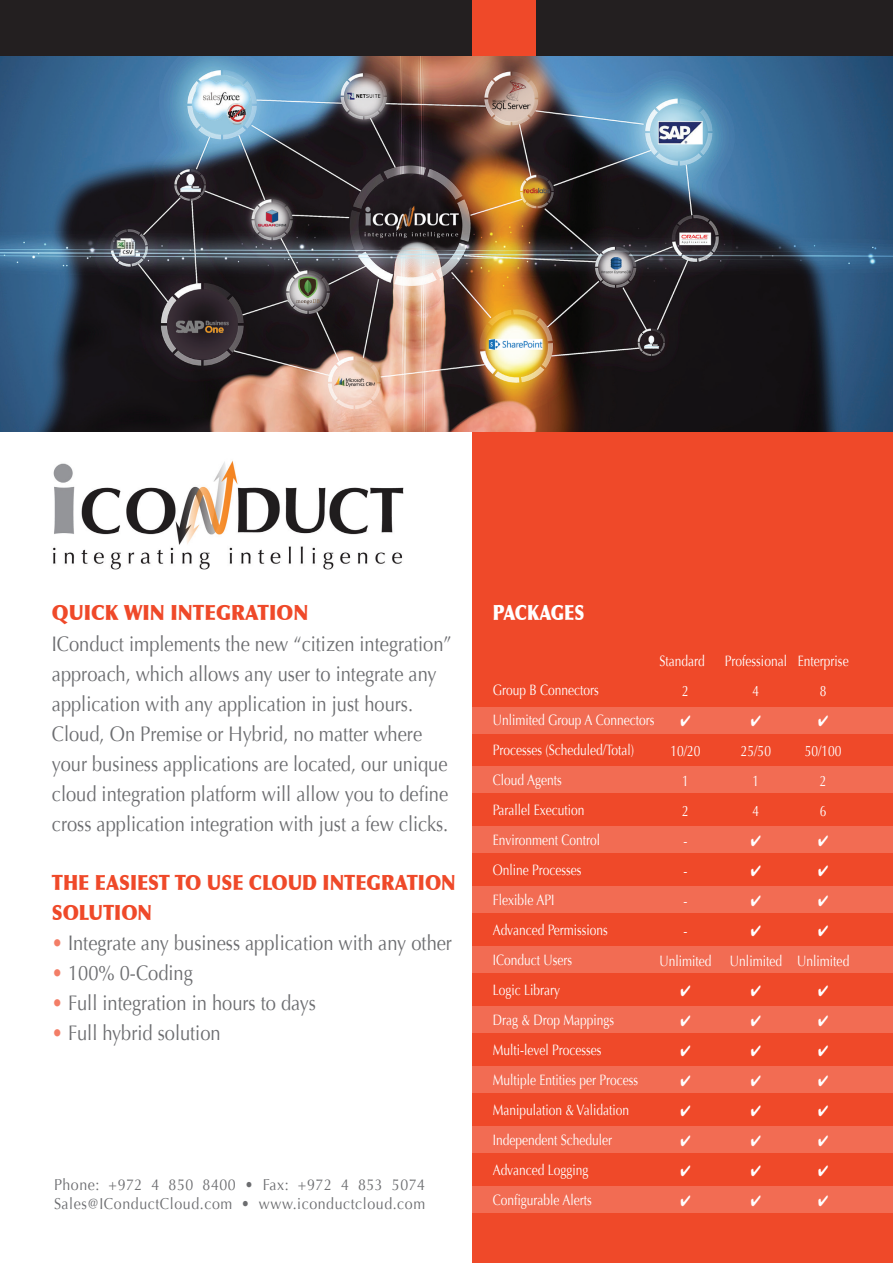
<style>
.page{position:relative;width:893px;height:1263px;background:#fff}
.page>*{position:absolute;margin:0;border:0;box-sizing:border-box;transform-origin:0 0}
.t1{font:21px/30px "Optima";color:#6c6d70;scale:.87 1}
.t2{font:900 21px/30px "Optima";color:#ef4929;scale:.87 1}
.t3{font:900 21px "Optima";color:#ef4929;scale:.9 1}
.t4{font:900 21px "Optima";color:#fff;scale:.8 1}
.t5{font:15.75px "Optima";letter-spacing:.04em;color:#6c6d70;scale:.9 1}
.t6{font:15px/30px "Optima";color:#fff;text-align:center;scale:.8 1}
.t7{font:15px/30px "Zapf Dingbats ITC";color:#fff;text-align:justify;scale:.8 1}
.s1{color:#f37e67}
</style>
<div class="page">
<div style="left:472px;top:410px;width:421px;height:853px;background:#ef4929"></div>
<div style="left:0;top:0;width:893px;height:56px;background:#231f20"></div>
<div style="left:472px;top:0;width:64px;height:56px;background:#ef4929"></div>
<img style="left:0;top:56px;width:893px;height:375px">
<img style="left:53px;top:460px;width:351px;height:110px">
<div style="left:472px;top:707px;width:421px;height:26px;background:#f26c53"></div>
<div style="left:472px;top:767px;width:421px;height:26px;background:#f26c53"></div>
<div style="left:472px;top:827px;width:421px;height:26px;background:#f26c53"></div>
<div style="left:472px;top:887px;width:421px;height:26px;background:#f26c53"></div>
<div style="left:472px;top:946px;width:421px;height:26px;background:#f26c53"></div>
<div style="left:472px;top:1006px;width:421px;height:26px;background:#f26c53"></div>
<div style="left:472px;top:1066px;width:421px;height:26px;background:#f26c53"></div>
<div style="left:472px;top:1126px;width:421px;height:26px;background:#f26c53"></div>
<div style="left:472px;top:1186px;width:421px;height:26px;background:#f26c53"></div>
<h1 class="t3" style="left:52px;top:600px;width:286px">QUICK WIN INTEGRATION</h1>
<p class="t1" style="left:52px;top:629px;width:461px">IConduct implements the new “citizen integration“ approach, which allows any user to integrate any application with any application in just hours.<br>Cloud, On Premise or Hybrid, no matter where your business applications are located, our unique cloud integration platform will allow you to define cross application integration with just a few clicks.</p>
<h1 class="t2" style="left:52px;top:867px;width:466px">THE EASIEST TO USE CLOUD INTEGRATION<br>SOLUTION</h1>
<h1 class="t1" style="left:52px;top:928px;width:461px"><span class="s1">•</span> Integrate any business application with any other</h1>
<h1 class="t1" style="left:52px;top:958px;width:164px"><span class="s1">•</span> 100% 0-Coding</h1>
<h1 class="t1" style="left:52px;top:988px;width:305px"><span class="s1">•</span> Full integration in hours to days</h1>
<h1 class="t1" style="left:52px;top:1018px;width:196px"><span class="s1">•</span> Full hybrid solution</h1>
<p class="t5" style="left:54px;top:1175px;width:52px">Phone:</p>
<p class="t5" style="left:109px;top:1175px;width:39px">+972</p>
<p class="t5" style="left:152px;top:1175px;width:10px">4</p>
<p class="t5" style="left:169px;top:1175px;width:29px">850</p>
<p class="t5" style="left:203px;top:1175px;width:38px">8400</p>
<p class="t5" style="left:245px;top:1175px;width:11px">•</p>
<p class="t5" style="left:263px;top:1175px;width:31px">Fax:</p>
<p class="t5" style="left:298px;top:1175px;width:39px">+972</p>
<p class="t5" style="left:341px;top:1175px;width:10px">4</p>
<p class="t5" style="left:358px;top:1175px;width:29px">853</p>
<p class="t5" style="left:392px;top:1175px;width:38px">5074</p>
<p class="t5" style="left:54px;top:1195px;width:200px">Sales@IConductCloud.com</p>
<p class="t5" style="left:241px;top:1195px;width:11px">•</p>
<p class="t5" style="left:259px;top:1195px;width:186px">www.iconductcloud.com</p>
<h1 class="t4" style="left:493px;top:600px;width:116px">PACKAGES</h1>
<p class="t6" style="left:659px;top:646px;width:58px">Standard<br>2</p>
<p class="t6" style="left:493px;top:675px;width:204px;text-align:left">Group B Connectors<br>Unlimited Group A Connectors<br>Processes (Scheduled/Total(<br>Cloud Agents<br>Parallel Execution<br>Environment Control<br>Online Processes<br>Flexible API<br>Advanced Permissions<br>IConduct Users<br>Logic Library<br>Drag &amp; Drop Mappings<br>Multi-level Processes<br>Multiple Entities per Process<br>Manipulation &amp; Validation<br>Independent Scheduler<br>Advanced Logging<br>Configurable Alerts</p>
<p class="t6" style="left:659px;top:736px;width:67px">10/20<br>1<br>2<br>-<br>-<br>-<br>-<br>Unlimited</p>
<p class="t7" style="left:680px;top:976px;width:14px">✔ ✔ ✔ ✔ ✔ ✔ ✔ ✔</p>
<p class="t6" style="left:725px;top:646px;width:79px">Professional<br>4</p>
<p class="t6" style="left:798px;top:646px;width:65px">Enterprise<br>8</p>
<p class="t6" style="left:741px;top:736px;width:39px">25/50<br>1<br>4</p>
<p class="t7" style="left:751px;top:826px;width:14px">✔ ✔ ✔ ✔</p>
<p class="t6" style="left:730px;top:946px;width:67px">Unlimited</p>
<p class="t7" style="left:751px;top:976px;width:14px">✔ ✔ ✔ ✔ ✔ ✔ ✔ ✔</p>
<p class="t6" style="left:805px;top:736px;width:47px">50/100<br>2<br>6</p>
<p class="t7" style="left:818px;top:826px;width:14px">✔ ✔ ✔ ✔</p>
<p class="t6" style="left:797px;top:946px;width:67px">Unlimited</p>
<p class="t7" style="left:818px;top:976px;width:14px">✔ ✔ ✔ ✔ ✔ ✔ ✔ ✔</p>
</div>
